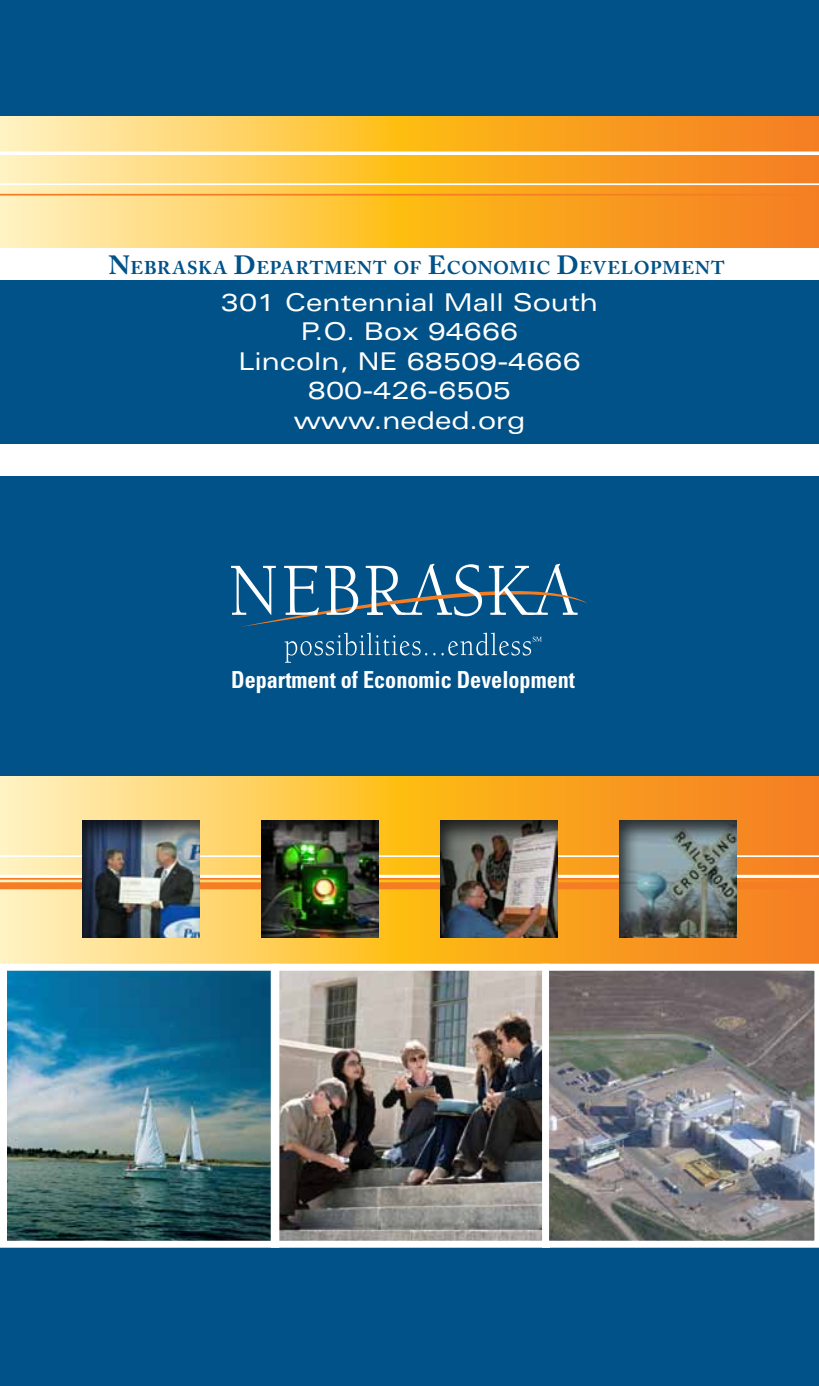
<style>
.page{position:relative;width:819px;height:1386px;background:#005288}
.page>*{position:absolute;margin:0;border:0;box-sizing:border-box;transform-origin:0 0}
.t1{font:expanded 24.5px/29.4px "Univers LT Std";color:#fff;text-align:center}
.t2{font:700 condensed 23.45px "Univers LT Std";color:#fff;scale:.95 1}
.t3{font:700 18.38px "Adobe Caslon Pro";letter-spacing:.045em;color:#005288}
.s1{font-size:26.25px}
</style>
<div class="page">
<svg style="left:0;top:117px;width:819px;height:132px;background:#fbb948"></svg>
<div style="left:0;top:249px;width:819px;height:31px;background:#fff"></div>
<div style="left:0;top:444px;width:819px;height:31px;background:#fff"></div>
<svg style="left:231px;top:564px;width:357px;height:63px"></svg>
<svg style="left:285px;top:633px;width:142px;height:30px"></svg>
<svg style="left:442px;top:633px;width:100px;height:23px"></svg>
<img style="left:8px;top:972px;width:534px;height:268px">
<svg style="left:0;top:777px;width:819px;height:187px;background:#fbb94a"></svg>
<hr style="left:0;top:152px;width:819px;height:3px;background:#fff">
<hr style="left:0;top:855px;width:819px;height:2px;background:#fff">
<hr style="left:0;top:875px;width:819px;height:3px;background:#fff">
<hr style="left:0;top:878px;width:819px;height:2px;background:#f57d23">
<hr style="left:0;top:183px;width:819px;height:2px;background:#fff">
<hr style="left:0;top:194px;width:819px;height:2px;background:#f57d23">
<div style="left:0;top:882px;width:819px;height:7px;background:#f57d23"></div>
<div style="left:81px;top:819px;width:120px;height:121px;background:#000;opacity:.75"></div>
<div style="left:260px;top:819px;width:120px;height:121px;background:#000;opacity:.75"></div>
<div style="left:439px;top:819px;width:120px;height:121px;background:#000;opacity:.75"></div>
<div style="left:618px;top:819px;width:120px;height:121px;background:#000;opacity:.75"></div>
<div style="left:271px;top:964px;width:279px;height:284px;border:7px solid #fff"></div>
<div style="left:0;top:964px;width:279px;height:284px;border:7px solid #fff"></div>
<img style="left:542px;top:964px;width:277px;height:284px">
<p class="t3" style="left:109px;top:257px;width:617px"><span class="s1">N</span>EBRASKA <span class="s1">D</span>EPARTMENT OF <span class="s1">E</span>CONOMIC <span class="s1">D</span>EVELOPMENT</p>
<p class="t1" style="left:221px;top:287px;width:379px">301 Centennial Mall South<br>P.O. Box 94666<br>Lincoln, NE 68509-4666<br>800-426-6505 www.neded.org</p>
<p class="t2" style="left:231px;top:665px;width:364px">Department of economic Development</p>
</div>
